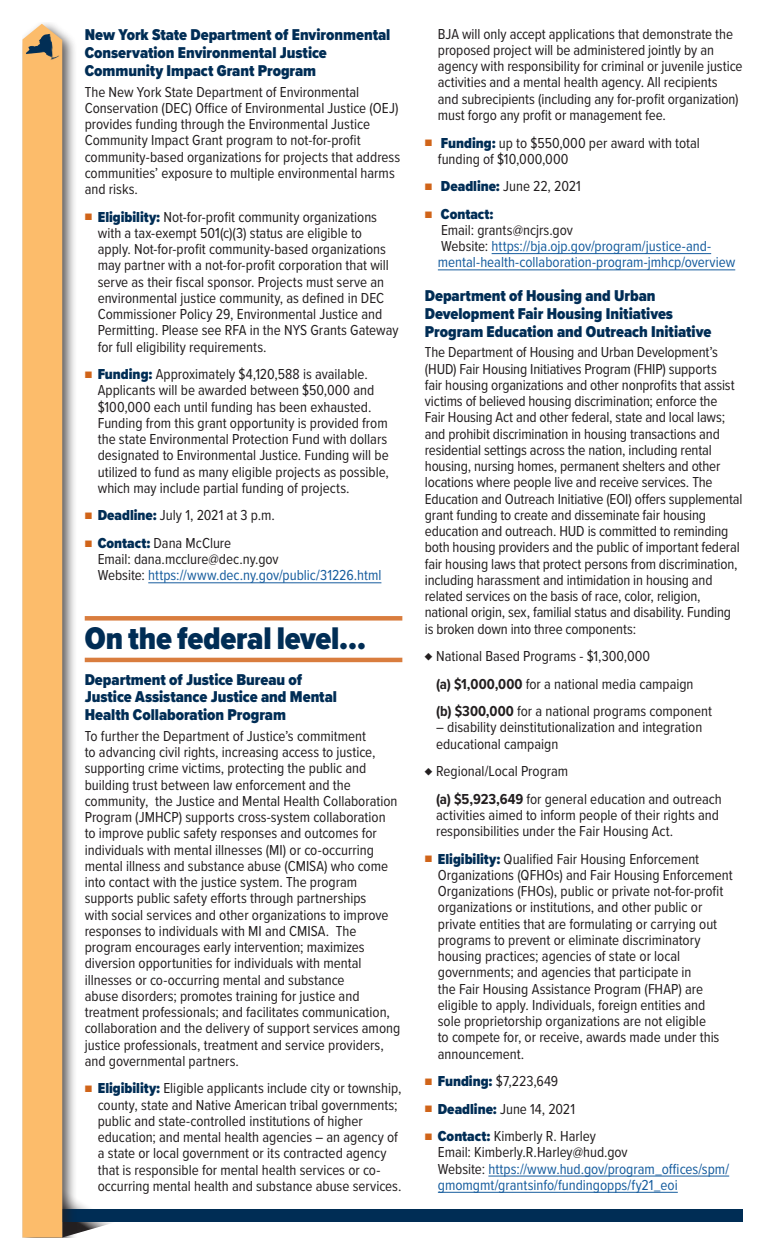
<style>
.page{position:relative;width:765px;height:1260px;background:#fff}
.page>*{position:absolute;margin:0;border:0;box-sizing:border-box;transform-origin:0 0}
.t1{font:900 32.5px "Proxima Nova Cond";letter-spacing:-.005em;color:#002d55}
.t2{font:900 16.25px/17.8px "Proxima Nova Cond";color:#002d55}
.t3{font:15px/16.2px "Proxima Nova Cond";color:#231f20}
.t4{font:15px/16.2px "Proxima Nova Cond";color:#175d9e}
.s1{font-size:11.25px;color:#d06419}
.s2{font-weight:900;color:#002d55}
.s3{color:#175d9e}
.s4{color:#231f20}
.s5{font-weight:700}
</style>
<div class="page">
<svg style="left:77px;top:1201px;width:43px;height:33px"></svg>
<div style="left:37px;top:1210px;width:705px;height:12px;background:#002d55"></div>
<div style="left:22px;top:22px;width:55px;height:1216px;background:#231f20;opacity:.75"></div>
<svg style="left:22px;top:24px;width:40px;height:1213px;background:#f8bd71"></svg>
<svg style="left:41px;top:34px;width:9px;height:4px"></svg>
<hr style="left:148px;top:582px;width:233px;height:1px;background:#175d9e">
<div style="left:85px;top:616px;width:317px;height:5px;background:#d97d3e"></div>
<hr style="left:85px;top:658px;width:317px;height:4px;background:#d97d3e">
<hr style="left:492px;top:253px;width:219px;height:1px;background:#175d9e">
<hr style="left:438px;top:269px;width:297px;height:1px;background:#175d9e">
<hr style="left:488px;top:1176px;width:241px;height:1px;background:#175d9e">
<hr style="left:438px;top:1192px;width:240px;height:1px;background:#175d9e">
<p class="t2" style="left:85px;top:26px;width:307px">New York State Department of Environmental<br>Conservation Environmental Justice<br>Community Impact Grant Program</p>
<p class="t3" style="left:85px;top:83px;width:317px">The New York State Department of Environmental Conservation (DEC) Office of Environmental Justice (OEJ) provides funding through the Environmental Justice Community Impact Grant program to not-for-profit community-based organizations for projects that address communities’ exposure to multiple environmental harms and risks.</p>
<p class="t3" style="left:98px;top:208px;width:302px;text-indent:-13px"><span class="s1">■</span> <span class="s2">Eligibility:</span> Not-for-profit community organizations with a tax-exempt 501(c)(3) status are eligible to apply. Not-for-profit community-based organizations may partner with a not-for-profit corporation that will serve as their fiscal sponsor. Projects must serve an environmental justice community, as defined in DEC Commissioner Policy 29, Environmental Justice and Permitting. Please see RFA in the NYS Grants Gateway for full eligibility requirements.</p>
<p class="t3" style="left:98px;top:365px;width:293px;text-indent:-13px"><span class="s1">■</span> <span class="s2">Funding:</span> Approximately $4,120,588 is available.<br>Applicants will be awarded between $50,000 and $100,000 each until funding has been exhausted.<br>Funding from this grant opportunity is provided from the state Environmental Protection Fund with dollars designated to Environmental Justice. Funding will be utilized to fund as many eligible projects as possible, which may include partial funding of projects.</p>
<p class="t3" style="left:85px;top:507px;width:192px"><span class="s1">■</span> <span class="s2">Deadline:</span> July 1, 2021 at 3 p.m.</p>
<p class="t3" style="left:98px;top:534px;width:285px;text-indent:-13px"><span class="s1">■</span> <span class="s2">Contact:</span> Dana McClure<br>Email: dana.mcclure@dec.ny.gov<br>Website: <span class="s3">https://www.dec.ny.gov/public/31226.html</span></p>
<h1 class="t1" style="left:85px;top:614px;width:283px">On the federal level…</h1>
<p class="t2" style="left:85px;top:670px;width:254px">Department of Justice Bureau of<br>Justice Assistance Justice and Mental<br>Health Collaboration Program</p>
<p class="t3" style="left:85px;top:727px;width:317px">To further the Department of Justice’s commitment<br>to advancing civil rights, increasing access to justice, supporting crime victims, protecting the public and building trust between law enforcement and the community, the Justice and Mental Health Collaboration Program (JMHCP) supports cross-system collaboration to improve public safety responses and outcomes for individuals with mental illnesses (MI) or co-occurring mental illness and substance abuse (CMISA) who come into contact with the justice system. The program supports public safety efforts through partnerships<br>with social services and other organizations to improve responses to individuals with MI and CMISA. The program encourages early intervention; maximizes diversion opportunities for individuals with mental illnesses or co-occurring mental and substance<br>abuse disorders; promotes training for justice and treatment professionals; and facilitates communication, collaboration and the delivery of support services among justice professionals, treatment and service providers, and governmental partners.</p>
<p class="t3" style="left:98px;top:1080px;width:305px;text-indent:-13px"><span class="s1">■</span> <span class="s2">Eligibility:</span> Eligible applicants include city or township, county, state and Native American tribal governments; public and state-controlled institutions of higher education; and mental health agencies – an agency of a state or local government or its contracted agency that is responsible for mental health services or co&shy;occurring mental health and substance abuse services.</p>
<p class="t3" style="left:438px;top:25px;width:306px">BJA will only accept applications that demonstrate the proposed project will be administered jointly by an agency with responsibility for criminal or juvenile justice activities and a mental health agency. All recipients<br>and subrecipients (including any for-profit organization) must forgo any profit or management fee.</p>
<p class="t3" style="left:438px;top:134px;width:263px;text-indent:-13px"><span class="s1">■</span> <span class="s2">Funding:</span> up to $550,000 per award with total funding of $10,000,000</p>
<p class="t3" style="left:425px;top:178px;width:158px"><span class="s1">■</span> <span class="s2">Deadline:</span> June 22, 2021</p>
<p class="t4" style="left:438px;top:205px;width:299px;text-indent:-13px"><span class="s1">■</span> <span class="s2">Contact:<br></span><span class="s4">Email: grants@ncjrs.gov<br>Website:</span> https://bja.ojp.gov/program/justice-and&shy;mental-health-collaboration-program-jmhcp/overview</p>
<p class="t2" style="left:425px;top:287px;width:288px">Department of Housing and Urban<br>Development Fair Housing Initiatives<br>Program Education and Outreach Initiative</p>
<p class="t3" style="left:425px;top:344px;width:319px">The Department of Housing and Urban Development’s (HUD) Fair Housing Initiatives Program (FHIP) supports<br>fair housing organizations and other nonprofits that assist victims of believed housing discrimination; enforce the<br>Fair Housing Act and other federal, state and local laws; and prohibit discrimination in housing transactions and residential settings across the nation, including rental housing, nursing homes, permanent shelters and other locations where people live and receive services. The Education and Outreach Initiative (EOI) offers supplemental grant funding to create and disseminate fair housing education and outreach. HUD is committed to reminding both housing providers and the public of important federal fair housing laws that protect persons from discrimination, including harassment and intimidation in housing and related services on the basis of race, color, religion, national origin, sex, familial status and disability. Funding is broken down into three components:</p>
<p class="t3" style="left:436px;top:642px;width:277px;line-height:27.5px;text-indent:-11px">♦ National Based Programs - $1,300,000<br><span class="s5">(a) $1,000,000</span> for a national media campaign <span class="s5">(b) $300,000</span> for a national programs component</p>
<p class="t3" style="left:436px;top:719px;width:268px">– disability deinstitutionalization and integration educational campaign</p>
<p class="t3" style="left:436px;top:757px;width:287px;line-height:27.5px;text-indent:-11px">♦ Regional/Local Program<br><span class="s5">(a) $5,923,649</span> for general education and outreach</p>
<p class="t3" style="left:436px;top:806px;width:285px">activities aimed to inform people of their rights and responsibilities under the Fair Housing Act.</p>
<p class="t3" style="left:438px;top:850px;width:296px;text-indent:-13px"><span class="s1">■</span> <span class="s2">Eligibility:</span> Qualified Fair Housing Enforcement Organizations (QFHOs) and Fair Housing Enforcement Organizations (FHOs), public or private not-for-profit organizations or institutions, and other public or private entities that are formulating or carrying out programs to prevent or eliminate discriminatory housing practices; agencies of state or local governments; and agencies that participate in<br>the Fair Housing Assistance Program (FHAP) are eligible to apply. Individuals, foreign entities and<br>sole proprietorship organizations are not eligible<br>to compete for, or receive, awards made under this announcement.</p>
<p class="t3" style="left:425px;top:1072px;width:135px"><span class="s1">■</span> <span class="s2">Funding:</span> $7,223,649</p>
<p class="t3" style="left:425px;top:1100px;width:152px"><span class="s1">■</span> <span class="s2">Deadline:</span> June 14, 2021</p>
<p class="t4" style="left:438px;top:1127px;width:293px;text-indent:-13px"><span class="s1">■</span> <span class="s2">Contact:</span> <span class="s4">Kimberly R. Harley<br>Email: Kimberly.R.Harley@hud.gov<br>Website:</span> https://www.hud.gov/program_offices/spm/ gmomgmt/grantsinfo/fundingopps/fy21_eoi</p>
</div>
